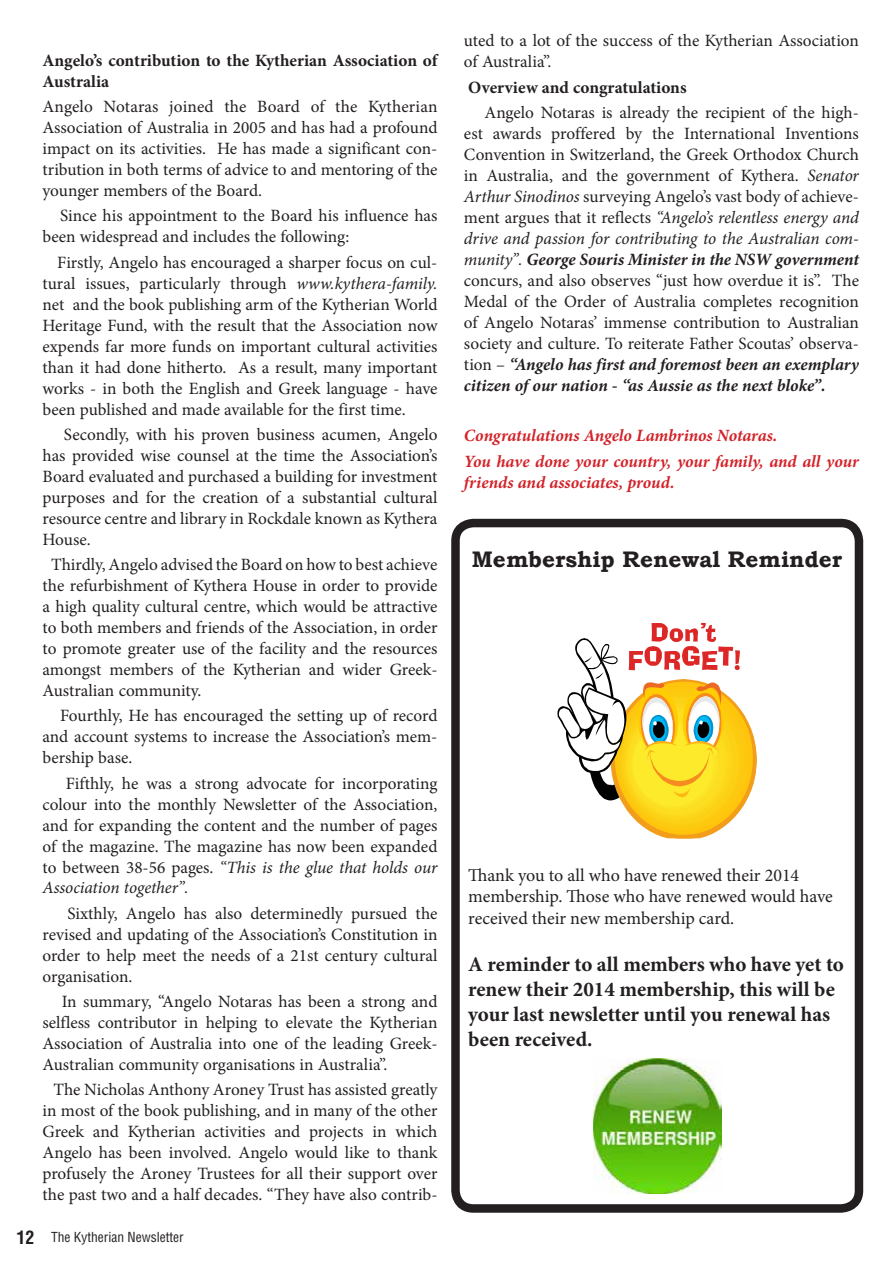
<style>
.page{position:relative;width:893px;height:1263px;background:#fff}
.page>*{position:absolute;margin:0;border:0;box-sizing:border-box;transform-origin:0 0}
.t1{font:700 22.5px "Bookman Old Style";color:#231f20}
.t2{font:700 21px/25.2px "Minion Pro";color:#231f20}
.t3{font:18px/21.6px "Minion Pro";letter-spacing:-.005em;color:#231f20}
.t4{font:17.25px/21px "Minion Pro";color:#231f20;text-align:justify}
.t5{font:italic 700 17.25px/25.2px "Minion Pro";letter-spacing:-.005em;color:#d2232a}
.t6{font:700 17.25px/21px "Minion Pro";color:#231f20}
.t7{font:condensed 13.5px "Helvetica LT Std";color:#231f20}
.s1{font-style:italic}
.s2{font-weight:700;font-size:18px}
.s3{font-weight:700;font-style:italic}
</style>
<div class="page">
<div style="left:451px;top:519px;width:412px;height:694px;border:9px solid #231f20;border-radius:18px"></div>
<svg style="left:557px;top:623px;width:200px;height:215px"></svg>
<img style="left:593px;top:1059px;width:128px;height:134px">
<p class="t6" style="left:43px;top:50px;width:396px">Angelo’s contribution to the Kytherian Association of<br>Australia</p>
<p class="t4" style="left:43px;top:96px;width:396px">Angelo Notaras joined the Board of the Kytherian Association of Australia in 2005 and has had a profound impact on its activities. He has made a significant con&shy;tribution in both terms of advice to and mentoring of the younger members of the Board.</p>
<p class="t4" style="left:43px;top:205px;width:396px;text-indent:18px">Since his appointment to the Board his influence has been widespread and includes the following:</p>
<p class="t4" style="left:43px;top:252px;width:396px;text-indent:15px">Firstly, Angelo has encouraged a sharper focus on cul&shy;tural issues, particularly through <span class="s1">www.kythera-family. </span>net and the book publishing arm of the Kytherian World Heritage Fund, with the result that the Association now expends far more funds on important cultural activities than it had done hitherto. As a result, many important works - in both the English and Greek language - have been published and made available for the first time.</p>
<p class="t4" style="left:43px;top:424px;width:396px;text-indent:21px">Secondly, with his proven business acumen, Angelo has provided wise counsel at the time the Association’s Board evaluated and purchased a building for investment purposes and for the creation of a substantial cultural resource centre and library in Rockdale known as Kythera House.</p>
<p class="t4" style="left:43px;top:554px;width:396px;text-indent:9px">Thirdly, Angelo advised the Board on how to best achieve the refurbishment of Kythera House in order to provide a high quality cultural centre, which would be attractive to both members and friends of the Association, in order to promote greater use of the facility and the resources amongst members of the Kytherian and wider Greek-Australian community.</p>
<p class="t4" style="left:43px;top:705px;width:396px;text-indent:18px">Fourthly, He has encouraged the setting up of record and account systems to increase the Association’s mem&shy;bership base.</p>
<p class="t4" style="left:43px;top:772px;width:396px;text-indent:23px">Fifthly, he was a strong advocate for incorporating colour into the monthly Newsletter of the Association, and for expanding the content and the number of pages of the magazine. The magazine has now been expanded to between 38-56 pages. <span class="s1">“This is the glue that holds our Association together”.</span></p>
<p class="t4" style="left:43px;top:903px;width:396px;text-indent:25px">Sixthly, Angelo has also determinedly pursued the revised and updating of the Association’s Constitution in order to help meet the needs of a 21st century cultural organisation.</p>
<p class="t4" style="left:43px;top:991px;width:396px;text-indent:19px">In summary, “Angelo Notaras has been a strong and selfless contributor in helping to elevate the Kytherian Association of Australia into one of the leading Greek-Australian community organisations in Australia”.</p>
<p class="t4" style="left:43px;top:1079px;width:397px;text-indent:11px">The Nicholas Anthony Aroney Trust has assisted greatly in most of the book publishing, and in many of the other Greek and Kytherian activities and projects in which Angelo has been involved. Angelo would like to thank profusely the Aroney Trustees for all their support over the past two and a half decades. “They have also contrib-</p>
<p class="t7" style="left:17px;top:1229px;width:169px"><span class="s2">12</span> The Kytherian Newsletter</p>
<p class="t4" style="left:464px;top:30px;width:396px">uted to a lot of the success of the Kytherian Association of Australia”.</p>
<p class="t6" style="left:468px;top:76px;width:220px">Overview and congratulations</p>
<p class="t4" style="left:464px;top:102px;width:396px;text-indent:20px">Angelo Notaras is already the recipient of the high&shy;est awards proffered by the International Inventions Convention in Switzerland, the Greek Orthodox Church in Australia, and the government of Kythera. <span class="s1">Senator Arthur Sinodinos</span> surveying Angelo’s vast body of achieve&shy;ment argues that it reflects <span class="s1">“Angelo’s relentless energy and drive and passion for contributing to the Australian com&shy;munity”.</span> <span class="s3">George Souris Minister in the NSW government </span>concurs, and also observes “just how overdue it is”. The Medal of the Order of Australia completes recognition of Angelo Notaras’ immense contribution to Australian society and culture. To reiterate Father Scoutas’ observa&shy;tion – <span class="s3">“Angelo has first and foremost been an exemplary citizen of our nation - “as Aussie as the next bloke”.</span></p>
<p class="t5" style="left:464px;top:423px;width:396px">Congratulations Angelo Lambrinos Notaras.<br>You have done your country, your family, and all your</p>
<p class="t5" style="left:464px;top:469px;width:212px">friends and associates, proud.</p>
<h1 class="t1" style="left:472px;top:543px;width:372px">Membership Renewal Reminder</h1>
<p class="t3" style="left:468px;top:864px;width:366px">Thank you to all who have renewed their 2014 membership. Those who have renewed would have received their new membership card.</p>
<p class="t2" style="left:468px;top:951px;width:377px">A reminder to all members who have yet to renew their 2014 membership, this will be your last newsletter until you renewal has been received.</p>
</div>
